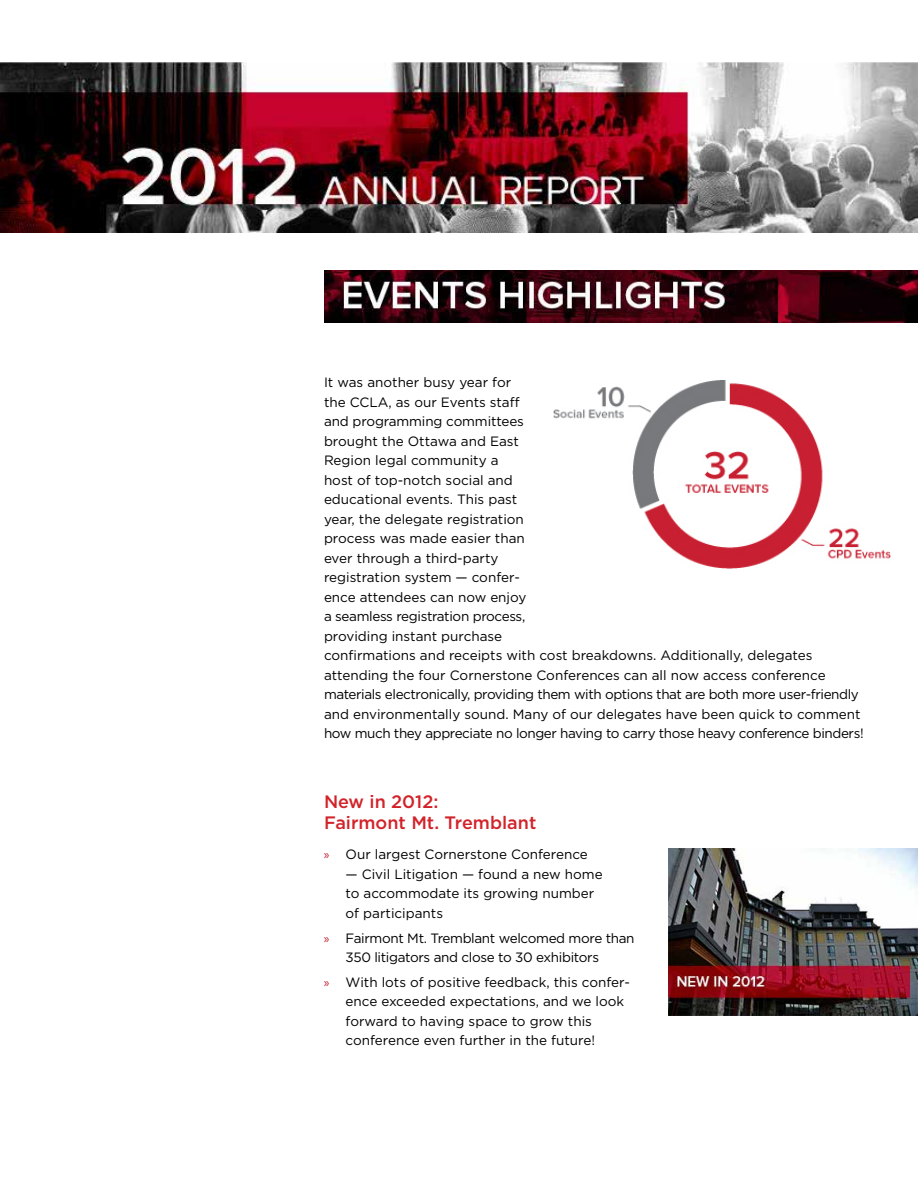
<style>
.page{position:relative;width:918px;height:1188px;background:#fff}
.page>*{position:absolute;margin:0;border:0;box-sizing:border-box;transform-origin:0 0}
.t1{font:500 18px/21px "Gotham";color:#d2232a}
.t2{font:13.5px/19.5px "Gotham";color:#000}
.t3{font:13.5px/19.5px "Gotham";letter-spacing:-.025em;color:#000}
.s1{font-family:"Myriad Pro";color:#c81f32}
</style>
<div class="page">
<img style="left:0;top:63px;width:918px;height:169px">
<img style="left:324px;top:270px;width:594px;height:52px">
<img style="left:554px;top:380px;width:337px;height:188px">
<img style="left:669px;top:849px;width:249px;height:166px">
<p class="t2" style="left:324px;top:372px;width:541px">It was another busy year for<br>the CCLA, as our Events staff<br>and programming committees<br>brought the Ottawa and East<br>Region legal community a<br>host of top-notch social and<br>educational events. This past<br>year, the delegate registration<br>process was made easier than<br>ever through a third-party<br>registration system — confer-<br>ence attendees can now enjoy<br>a seamless registration process,<br>providing instant purchase<br>confirmations and receipts with cost breakdowns. Additionally, delegates attending the four Cornerstone Conferences can all now access conference materials electronically, providing them with options that are both more user-friendly and environmentally sound. Many of our delegates have been quick to comment how much they appreciate no longer having to carry those heavy conference binders!</p>
<h1 class="t1" style="left:324px;top:791px;width:214px">New in 2012:<br>Fairmont Mt. Tremblant</h1>
<p class="t2" style="left:324px;top:844px;width:265px"><span class="s1">»</span> Our largest Cornerstone Conference</p>
<p class="t2" style="left:346px;top:864px;width:259px">— Civil Litigation — found a new home to accommodate its growing number of participants</p>
<p class="t3" style="left:346px;top:928px;width:291px;text-indent:-22px"><span class="s1">»</span> Fairmont Mt. Tremblant welcomed more than<br>350 litigators and close to 30 exhibitors</p>
<p class="t2" style="left:346px;top:972px;width:286px;text-indent:-22px"><span class="s1">»</span> With lots of positive feedback, this confer&shy;ence exceeded expectations, and we look forward to having space to grow this conference even further in the future!</p>
</div>
